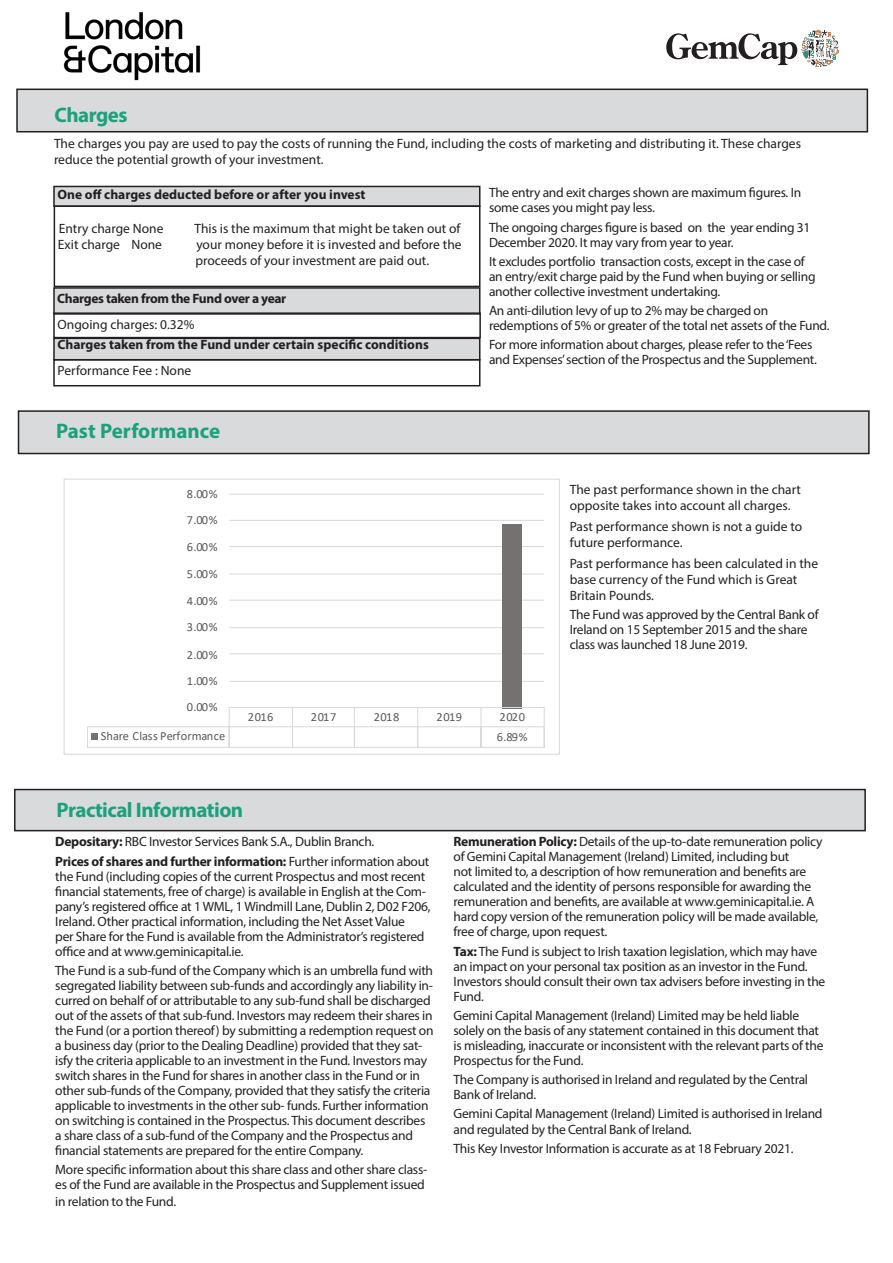
<style>
.page{position:relative;width:893px;height:1263px;background:#fff}
.page>*{position:absolute;margin:0;border:0;box-sizing:border-box;transform-origin:0 0}
.t1{font:700 21px "Myriad Pro";letter-spacing:-.025em;color:#1ba17b}
.t2{font:700 21px "Myriad Pro";color:#1ba17b}
.t3{font:13.5px/15px "Myriad Pro";letter-spacing:-.02em;color:#231f20}
.t4{font:13.5px/16.2px "Myriad Pro";color:#231f20}
.t5{font:700 13.5px "Myriad Pro";color:#231f20}
.t6{font:700 13.5px "Myriad Pro";letter-spacing:-.025em;color:#231f20}
.t7{font:12.45px "Calibri";letter-spacing:-.015em;color:#595959}
.s1{font-weight:700}
</style>
<div class="page">
<div style="left:17px;top:89px;width:850px;height:43px;background:#d9dadc"></div>
<div style="left:16px;top:89px;width:852px;height:43px;border:2px solid #231f20"></div>
<div style="left:54px;top:186px;width:426px;height:20px;background:#d9dadc"></div>
<div style="left:53px;top:186px;width:427px;height:21px;border:2px solid #231f20"></div>
<div style="left:54px;top:205px;width:426px;height:82px;border:2px solid #231f20"></div>
<div style="left:54px;top:288px;width:426px;height:26px;background:#d9dadc"></div>
<div style="left:53px;top:287px;width:427px;height:28px;border:2px solid #231f20"></div>
<div style="left:54px;top:338px;width:426px;height:22px;background:#d9dadc"></div>
<div style="left:53px;top:338px;width:427px;height:22px;border:2px solid #231f20"></div>
<div style="left:53px;top:359px;width:427px;height:27px;border:2px solid #231f20"></div>
<div style="left:19px;top:411px;width:850px;height:42px;background:#d9dadc"></div>
<div style="left:18px;top:410px;width:852px;height:44px;border:2px solid #231f20"></div>
<div style="left:15px;top:789px;width:850px;height:42px;background:#d9dadc"></div>
<div style="left:14px;top:789px;width:852px;height:42px;border:2px solid #231f20"></div>
<svg style="left:666px;top:30px;width:173px;height:37px"></svg>
<hr style="left:814px;top:38px;width:2px;height:20px;background:#fff">
<div style="left:53px;top:312px;width:428px;height:26px;border:2px solid #231f20"></div>
<img style="left:63px;top:12px;width:138px;height:69px">
<hr style="left:229px;top:681px;width:315px;height:1px;background:#d9d9d9">
<hr style="left:229px;top:653px;width:315px;height:1px;background:#d9d9d9">
<hr style="left:229px;top:627px;width:315px;height:1px;background:#d9d9d9">
<hr style="left:229px;top:600px;width:315px;height:1px;background:#d9d9d9">
<hr style="left:229px;top:573px;width:315px;height:1px;background:#d9d9d9">
<hr style="left:229px;top:546px;width:315px;height:1px;background:#d9d9d9">
<hr style="left:229px;top:520px;width:315px;height:1px;background:#d9d9d9">
<hr style="left:229px;top:494px;width:315px;height:1px;background:#d9d9d9">
<div style="left:502px;top:524px;width:19px;height:184px;background:#767171"></div>
<hr style="left:229px;top:707px;width:315px;height:1px;background:#d9d9d9">
<hr style="left:88px;top:726px;width:456px;height:1px;background:#d9d9d9">
<svg style="left:87px;top:727px;width:1px;height:20px"></svg>
<hr style="left:88px;top:747px;width:456px;height:1px;background:#d9d9d9">
<svg style="left:229px;top:708px;width:1px;height:39px"></svg>
<svg style="left:292px;top:708px;width:1px;height:39px"></svg>
<svg style="left:354px;top:708px;width:1px;height:39px"></svg>
<svg style="left:417px;top:708px;width:1px;height:39px"></svg>
<svg style="left:480px;top:708px;width:1px;height:39px"></svg>
<svg style="left:544px;top:707px;width:1px;height:40px"></svg>
<div style="left:91px;top:733px;width:7px;height:7px;background:#767171"></div>
<div style="left:64px;top:479px;width:496px;height:276px;border:1px solid #d9d9d9"></div>
<p class="t1" style="left:55px;top:101px;width:74px">Charges</p>
<p class="t4" style="left:54px;top:135px;width:749px">The charges you pay are used to pay the costs of running the Fund, including the costs of marketing and distributing it. These charges reduce the potential growth of your investment.</p>
<p class="t5" style="left:57px;top:185px;width:310px">One off charges deducted before or after you invest</p>
<p class="t4" style="left:59px;top:220px;width:106px">Entry charge None</p>
<p class="t4" style="left:194px;top:220px;width:268px">This is the maximum that might be taken out of</p>
<p class="t4" style="left:58px;top:236px;width:106px">Exit charge None</p>
<p class="t4" style="left:196px;top:236px;width:267px">your money before it is invested and before the</p>
<p class="t4" style="left:195px;top:253px;width:235px">proceeds of your investment are paid out.</p>
<p class="t6" style="left:57px;top:290px;width:231px">Charges taken from the Fund over a year</p>
<p class="t5" style="left:57px;top:336px;width:373px">Charges taken from the Fund under certain specific conditions</p>
<p class="t4" style="left:58px;top:362px;width:135px">Performance Fee : None</p>
<p class="t3" style="left:489px;top:185px;width:314px">The entry and exit charges shown are maximum figures. In some cases you might pay less.</p>
<p class="t3" style="left:489px;top:219px;width:323px">The ongoing charges figure is based on the year ending 31<br>December 2020. It may vary from year to year.</p>
<p class="t3" style="left:489px;top:254px;width:328px">It excludes portfolio transaction costs, except in the case of an entry/exit charge paid by the Fund when buying or selling another collective investment undertaking.</p>
<p class="t3" style="left:489px;top:303px;width:342px">An anti-dilution levy of up to 2% may be charged on redemptions of 5% or greater of the total net assets of the Fund.</p>
<p class="t3" style="left:489px;top:337px;width:329px">For more information about charges, please refer to the ‘Fees and Expenses’ section of the Prospectus and the Supplement.</p>
<p class="t4" style="left:58px;top:316px;width:138px">Ongoing charges: 0.32%</p>
<p class="t2" style="left:56px;top:417px;width:166px">Past Performance</p>
<p class="t7" style="left:187px;top:485px;width:32px">8.00%</p>
<p class="t7" style="left:187px;top:511px;width:32px">7.00%</p>
<p class="t7" style="left:187px;top:539px;width:32px">6.00%</p>
<p class="t7" style="left:187px;top:565px;width:32px">5.00%</p>
<p class="t7" style="left:187px;top:592px;width:32px">4.00%</p>
<p class="t7" style="left:187px;top:618px;width:32px">3.00%</p>
<p class="t7" style="left:187px;top:646px;width:32px">2.00%</p>
<p class="t7" style="left:187px;top:672px;width:32px">1.00%</p>
<p class="t7" style="left:187px;top:698px;width:32px">0.00%</p>
<p class="t7" style="left:248px;top:708px;width:27px">2016</p>
<p class="t7" style="left:311px;top:708px;width:27px">2017</p>
<p class="t7" style="left:374px;top:708px;width:27px">2018</p>
<p class="t7" style="left:437px;top:708px;width:27px">2019</p>
<p class="t7" style="left:499px;top:708px;width:27px">2020</p>
<p class="t7" style="left:101px;top:727px;width:126px">Share Class Performance</p>
<p class="t7" style="left:497px;top:728px;width:32px">6.89%</p>
<p class="t4" style="left:570px;top:481px;width:233px">The past performance shown in the chart opposite takes into account all charges.</p>
<p class="t4" style="left:570px;top:518px;width:234px">Past performance shown is not a guide to future performance.</p>
<p class="t4" style="left:570px;top:555px;width:250px">Past performance has been calculated in the base currency of the Fund which is Great<br>Britain Pounds.</p>
<p class="t3" style="left:570px;top:607px;width:250px">The Fund was approved by the Central Bank of<br>Ireland on 15 September 2015 and the share class was launched 18 June 2019.</p>
<p class="t1" style="left:56px;top:797px;width:188px">Practical Information</p>
<p class="t3" style="left:55px;top:834px;width:321px"><span class="s1">Depositary:</span> RBC Investor Services Bank S.A., Dublin Branch.</p>
<p class="t3" style="left:55px;top:853px;width:377px"><span class="s1">Prices of shares and further information:</span> Further information about the Fund (including copies of the current Prospectus and most recent financial statements, free of charge) is available in English at the Com&shy;pany’s registered office at 1 WML, 1 Windmill Lane, Dublin 2, D02 F206, Ireland. Other practical information, including the Net Asset Value<br>per Share for the Fund is available from the Administrator’s registered office and at www.geminicapital.ie.</p>
<p class="t3" style="left:55px;top:963px;width:380px">The Fund is a sub-fund of the Company which is an umbrella fund with segregated liability between sub-funds and accordingly any liability in&shy;curred on behalf of or attributable to any sub-fund shall be discharged out of the assets of that sub-fund. Investors may redeem their shares in the Fund (or a portion thereof) by submitting a redemption request on a business day (prior to the Dealing Deadline) provided that they sat&shy;isfy the criteria applicable to an investment in the Fund. Investors may switch shares in the Fund for shares in another class in the Fund or in other sub-funds of the Company, provided that they satisfy the criteria applicable to investments in the other sub- funds. Further information on switching is contained in the Prospectus. This document describes a share class of a sub-fund of the Company and the Prospectus and financial statements are prepared for the entire Company.</p>
<p class="t3" style="left:55px;top:1162px;width:373px">More specific information about this share class and other share class&shy;es of the Fund are available in the Prospectus and Supplement issued</p>
<p class="t3" style="left:55px;top:1193px;width:122px">in relation to the Fund.</p>
<p class="t3" style="left:454px;top:834px;width:370px"><span class="s1">Remuneration Policy:</span> Details of the up-to-date remuneration policy of Gemini Capital Management (Ireland) Limited, including but<br>not limited to, a description of how remuneration and benefits are calculated and the identity of persons responsible for awarding the remuneration and benefits, are available at www.geminicapital.ie. A hard copy version of the remuneration policy will be made available, free of charge, upon request.</p>
<p class="t3" style="left:454px;top:943px;width:373px"><span class="s1">Tax:</span> The Fund is subject to Irish taxation legislation, which may have an impact on your personal tax position as an investor in the Fund.<br>Investors should consult their own tax advisers before investing in the Fund.</p>
<p class="t3" style="left:454px;top:1008px;width:371px">Gemini Capital Management (Ireland) Limited may be held liable solely on the basis of any statement contained in this document that is misleading, inaccurate or inconsistent with the relevant parts of the Prospectus for the Fund.</p>
<p class="t3" style="left:454px;top:1072px;width:356px">The Company is authorised in Ireland and regulated by the Central<br>Bank of Ireland.</p>
<p class="t3" style="left:454px;top:1106px;width:370px">Gemini Capital Management (Ireland) Limited is authorised in Ireland and regulated by the Central Bank of Ireland.</p>
<p class="t3" style="left:454px;top:1140px;width:342px">This Key Investor Information is accurate as at 18 February 2021.</p>
</div>
